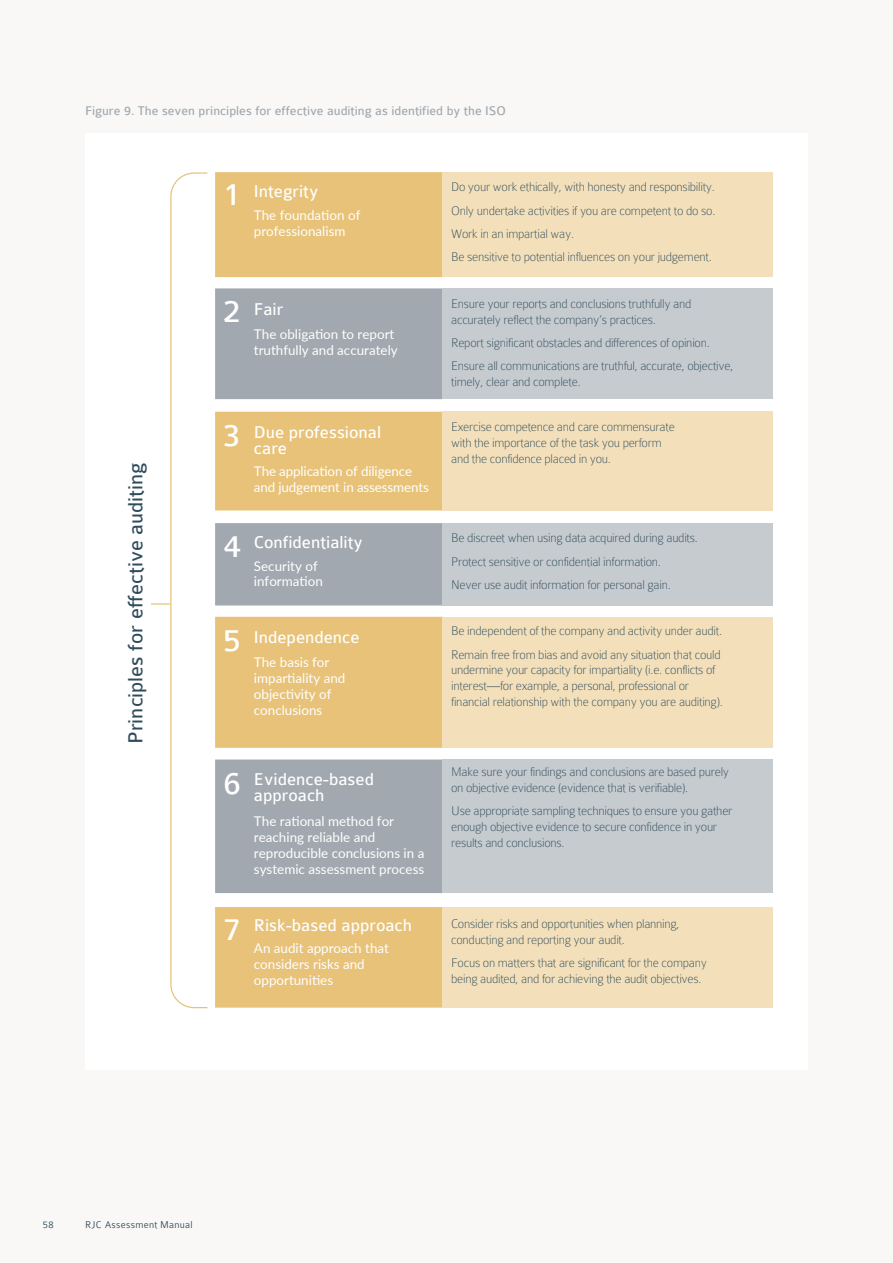
<style>
.page{position:relative;width:893px;height:1263px;background:#f9f8f6}
.page>*{position:absolute;margin:0;border:0;box-sizing:border-box;transform-origin:0 0}
.t1{font:34.2px "Colaborate";color:#fff}
.t2{font:34.05px "Colaborate";color:#fff}
.t3{font:21.75px "Colaborate";color:#304c5b}
.t4{font:18.3px/15.9px "Colaborate";color:#fff}
.t5{font:13.5px "Colaborate";color:#a0a8af}
.t6{font:100 13.35px/15.9px "Colaborate";letter-spacing:-.02em;color:#304c5b}
.t7{font:13.35px/15.9px "Lato";color:#fff}
.t8{font:300 10.5px "Colaborate";letter-spacing:.025em;color:#304c5a}
.s1{font-size:34.05px}
.s2{font-size:34.2px}
</style>
<div class="page">
<div style="left:85px;top:133px;width:723px;height:937px;background:#fff"></div>
<div style="left:215px;top:172px;width:227px;height:105px;background:#e7c278"></div>
<div style="left:442px;top:172px;width:330px;height:105px;background:#f3e0bb"></div>
<div style="left:215px;top:412px;width:227px;height:98px;background:#e7c278"></div>
<div style="left:442px;top:411px;width:330px;height:100px;background:#f3e0bb"></div>
<div style="left:215px;top:617px;width:227px;height:131px;background:#e7c278"></div>
<div style="left:442px;top:617px;width:330px;height:131px;background:#f3e0bb"></div>
<div style="left:215px;top:907px;width:228px;height:101px;background:#e7c278"></div>
<div style="left:442px;top:907px;width:330px;height:100px;background:#f3e0bb"></div>
<div style="left:215px;top:288px;width:227px;height:111px;background:#a1a8af"></div>
<div style="left:442px;top:288px;width:330px;height:111px;background:#c6cbcf"></div>
<div style="left:215px;top:523px;width:227px;height:82px;background:#a1a8af"></div>
<div style="left:442px;top:523px;width:330px;height:83px;background:#c6cbcf"></div>
<div style="left:215px;top:759px;width:227px;height:134px;background:#a1a8af"></div>
<div style="left:442px;top:759px;width:330px;height:134px;background:#c6cbcf"></div>
<svg style="left:170px;top:172px;width:38px;height:837px"></svg>
<hr style="left:151px;top:603px;width:20px;height:2px;background:#e7c278">
<p class="t5" style="left:85px;top:104px;width:422px">Figure 9. The seven principles for effective auditing as identified by the ISO</p>
<h3 class="t4" style="left:223px;top:183px;width:97px"><span class="s1">1</span> Integrity</h3>
<p class="t7" style="left:254px;top:207px;width:108px">The foundation of professionalism</p>
<p class="t6" style="left:451px;top:176px;width:266px;line-height:23.1px">Do your work ethically, with honesty and responsibility.<br>Only undertake activities if you are competent to do so.<br>Work in an impartial way.<br>Be sensitive to potential influences on your judgement.</p>
<h3 class="t3" style="left:124px;top:744px;width:283px;rotate:-90deg">Principles for effective auditing</h3>
<h3 class="t4" style="left:223px;top:301px;width:62px"><span class="s2">2</span> Fair</h3>
<p class="t6" style="left:451px;top:296px;width:242px">Ensure your reports and conclusions truthfully and accurately reflect the company’s practices.</p>
<p class="t6" style="left:451px;top:331px;width:284px;line-height:23.1px">Report significant obstacles and differences of opinion.<br>Ensure all communications are truthful, accurate, objective,</p>
<p class="t6" style="left:451px;top:374px;width:131px">timely, clear and complete.</p>
<p class="t7" style="left:254px;top:326px;width:145px">The obligation to report truthfully and accurately</p>
<h3 class="t4" style="left:254px;top:425px;width:129px;text-indent:-31px"><span class="s1">3</span> Due professional care</h3>
<p class="t7" style="left:254px;top:463px;width:176px">The application of diligence and judgement in assessments</p>
<p class="t6" style="left:451px;top:419px;width:225px">Exercise competence and care commensurate with the importance of the task you perform and the confidence placed in you.</p>
<h1 class="t1" style="left:223px;top:528px;width:19px">4</h1>
<p class="t6" style="left:451px;top:526px;width:248px;line-height:23.1px">Be discreet when using data acquired during audits.<br>Protect sensitive or confidential information.<br>Never use audit information for personal gain.</p>
<h3 class="t4" style="left:254px;top:535px;width:110px">Confidentiality</h3>
<p class="t7" style="left:254px;top:557px;width:70px">Security of information</p>
<h3 class="t4" style="left:223px;top:629px;width:138px"><span class="s2">5</span> Independence</h3>
<p class="t7" style="left:254px;top:654px;width:93px">The basis for impartiality and objectivity of conclusions</p>
<p class="t6" style="left:451px;top:619px;width:272px;line-height:23.1px">Be independent of the company and activity under audit.<br>Remain free from bias and avoid any situation that could</p>
<p class="t6" style="left:451px;top:662px;width:273px">undermine your capacity for impartiality (i.e. conflicts of interest—for example, a personal, professional or financial relationship with the company you are auditing).</p>
<h2 class="t2" style="left:224px;top:766px;width:19px">6</h2>
<p class="t6" style="left:451px;top:764px;width:279px">Make sure your findings and conclusions are based purely on objective evidence (evidence that is verifiable).</p>
<p class="t6" style="left:451px;top:803px;width:283px">Use appropriate sampling techniques to ensure you gather enough objective evidence to secure confidence in your results and conclusions.</p>
<h3 class="t4" style="left:254px;top:771px;width:122px">Evidence-based approach</h3>
<p class="t7" style="left:254px;top:813px;width:172px">The rational method for reaching reliable and reproducible conclusions in a systemic assessment process</p>
<h3 class="t4" style="left:224px;top:917px;width:190px"><span class="s2">7</span> Risk-based approach</h3>
<p class="t7" style="left:254px;top:940px;width:137px">An audit approach that considers risks and opportunities</p>
<p class="t6" style="left:451px;top:915px;width:230px">Consider risks and opportunities when planning, conducting and reporting your audit.</p>
<p class="t6" style="left:451px;top:955px;width:257px">Focus on matters that are significant for the company being audited, and for achieving the audit objectives.</p>
<p class="t8" style="left:43px;top:1219px;width:12px">58</p>
<p class="t8" style="left:85px;top:1219px;width:109px">RJC Assessment Manual</p>
</div>
